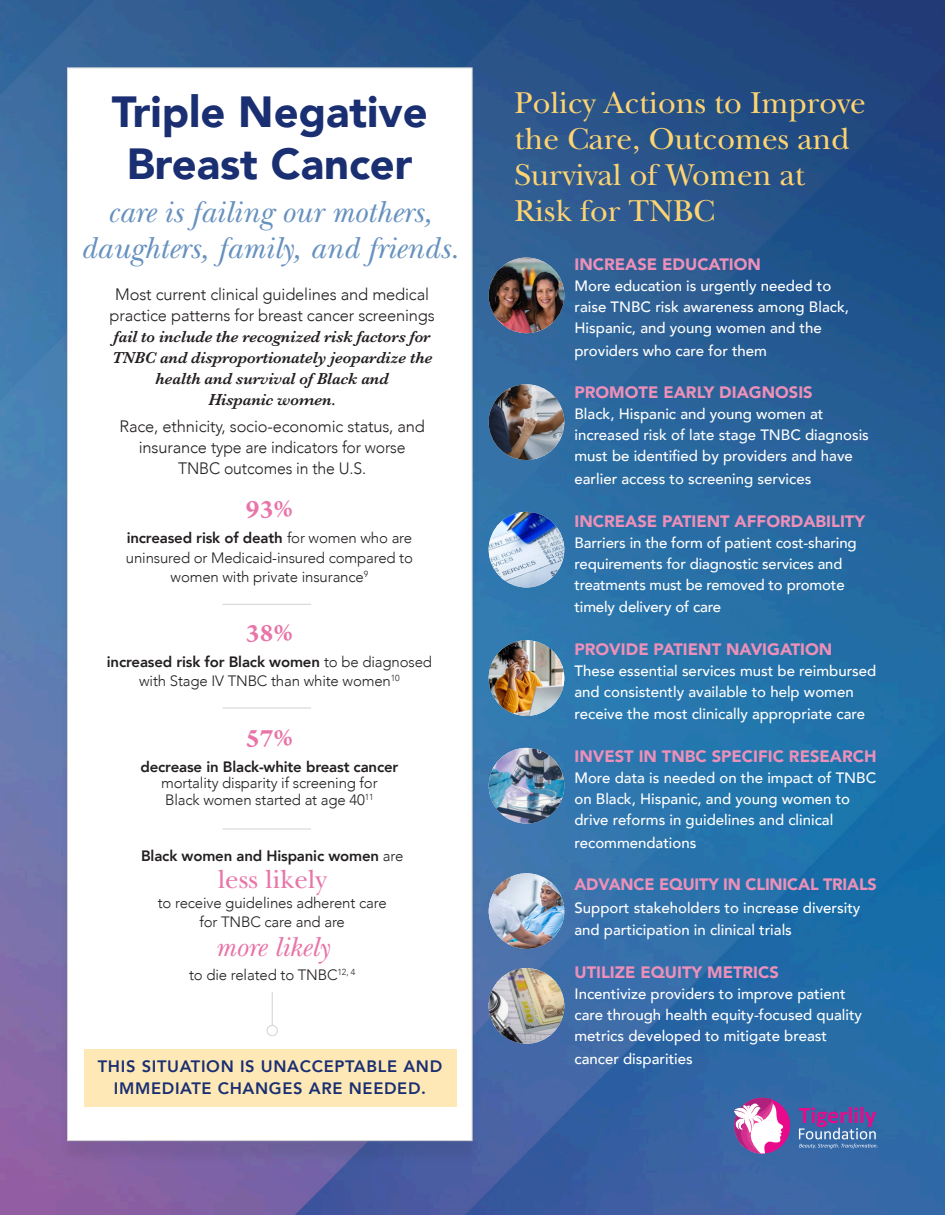
<style>
.page{position:relative;width:945px;height:1215px;background:#fff}
.page>*{position:absolute;margin:0;border:0;box-sizing:border-box;transform-origin:0 0}
.t1{font:900 43.5px/52.2px "Avenir";color:#1a2e72;text-align:center}
.t2{font:31.5px/36px "New Baskerville Std";color:#fed471}
.t3{font:italic 31.5px/36px "New Baskerville Std";color:#6691bf;text-align:center}
.t4{font:italic 28.5px "New Baskerville Std";color:#e874a8}
.t5{font:27px "New Baskerville Std";color:#e874a8}
.t6{font:700 27px "Arno Pro";color:#e874a8}
.t7{font:300 16.5px/21px "Avenir";letter-spacing:-.01em;color:#231f20;text-align:center}
.t8{font:900 16.5px "Avenir";color:#ed90b9}
.t9{font:italic 600 16.5px/21px "Baskerville";letter-spacing:-.01em;color:#231f20;text-align:center}
.t10{font:800 16.5px/22.5px "Avenir";letter-spacing:.04em;color:#1a2e72;text-align:center}
.t11{font:500 15px/21px "Avenir";color:#fff}
.t12{font:300 15px/19.5px "Avenir";letter-spacing:-.01em;color:#231f20;text-align:center}
.t13{font:800 15px "Avenir";letter-spacing:-.01em;color:#231f20}
.s1{font-weight:800}
.s2{font-weight:300}
</style>
<div class="page">
<img style="left:0;top:0;width:945px;height:1215px">
<div style="left:59px;top:74px;width:422px;height:1090px;background:#231f20;opacity:.09"></div>
<div style="left:67px;top:68px;width:405px;height:1073px;background:#fff;border:1px solid #d1d2d4"></div>
<div style="left:267px;top:1025px;width:11px;height:11px;border:1px solid #d1d2d4;border-radius:50%"></div>
<hr style="left:272px;top:992px;width:1px;height:33px;background:#d1d2d4">
<div style="left:84px;top:1049px;width:372px;height:58px;background:#fee8b5"></div>
<hr style="left:222px;top:604px;width:89px;height:1px;background:#d1d2d4">
<hr style="left:222px;top:708px;width:89px;height:1px;background:#d1d2d4">
<hr style="left:222px;top:829px;width:89px;height:1px;background:#d1d2d4">
<img style="left:489px;top:384px;width:75px;height:76px;border-radius:38px">
<img style="left:489px;top:512px;width:75px;height:75px;border-radius:38px">
<img style="left:489px;top:968px;width:75px;height:76px;border-radius:38px">
<img style="left:489px;top:748px;width:75px;height:76px;border-radius:38px">
<img style="left:489px;top:873px;width:75px;height:76px;border-radius:38px">
<img style="left:489px;top:258px;width:75px;height:75px;border-radius:38px">
<img style="left:489px;top:640px;width:75px;height:76px;border-radius:38px">
<div style="left:734px;top:1098px;width:56px;height:55px;background:#e80a8a;border-radius:50%"></div>
<svg style="left:729px;top:1098px;width:55px;height:55px;background:#c08bbf"></svg>
<svg style="left:799px;top:1107px;width:79px;height:42px;background:#6469ab"></svg>
<h1 class="t1" style="left:112px;top:85px;width:317px">Triple Negative<br>Breast Cancer</h1>
<h2 class="t3" style="left:81px;top:194px;width:380px">care is failing our mothers, daughters, family, and friends.</h2>
<p class="t7" style="left:110px;top:283px;width:327px">Most current clinical guidelines and medical practice patterns for breast cancer screenings</p>
<p class="t9" style="left:112px;top:326px;width:322px">fail to include the recognized risk factors for TNBC and disproportionately jeopardize the health and survival of Black and<br>Hispanic women.</p>
<p class="t7" style="left:119px;top:416px;width:307px">Race, ethnicity, socio-economic status, and insurance type are indicators for worse<br>TNBC outcomes in the U.S.</p>
<h3 class="t6" style="left:246px;top:493px;width:49px">93%</h3>
<p class="t12" style="left:126px;top:529px;width:289px"><span class="s1">increased risk of death</span> for women who are uninsured or Medicaid-insured compared to women with private insurance<sup>9</sup></p>
<h3 class="t6" style="left:246px;top:617px;width:49px">38%</h3>
<p class="t12" style="left:107px;top:652px;width:327px"><span class="s1">increased risk for Black women</span> to be diagnosed with Stage IV TNBC than white women<sup>10</sup></p>
<h3 class="t6" style="left:246px;top:722px;width:49px">57%</h3>
<p class="t13" style="left:140px;top:755px;width:259px">decrease in Black-white breast cancer</p>
<p class="t12" style="left:161px;top:775px;width:218px;line-height:16.5px;text-align:left">mortality disparity if screening for<br>Black women started at age 40<sup>11</sup></p>
<p class="t13" style="left:141px;top:844px;width:264px">Black women and Hispanic women <span class="s2">are</span></p>
<h3 class="t5" style="left:218px;top:864px;width:111px">less likely</h3>
<p class="t12" style="left:158px;top:893px;width:230px">to receive guidelines adherent care for TNBC care and are</p>
<h3 class="t4" style="left:215px;top:930px;width:116px">more likely</h3>
<p class="t12" style="left:189px;top:965px;width:168px">to die related to TNBC<sup>12,</sup> <sup>4</sup></p>
<p class="t10" style="left:98px;top:1055px;width:346px">THIS SITUATION IS UNACCEPTABLE AND<br>IMMEDIATE CHANGES ARE NEEDED.</p>
<h2 class="t2" style="left:514px;top:85px;width:353px">Policy Actions to Improve the Care, Outcomes and<br>Survival of Women at<br>Risk for TNBC</h2>
<p class="t8" style="left:574px;top:250px;width:188px">INCREASE EDUCATION</p>
<p class="t11" style="left:574px;top:275px;width:276px">More education is urgently needed to raise TNBC risk awareness among Black,<br>Hispanic, and young women and the</p>
<p class="t11" style="left:574px;top:339px;width:194px">providers who care for them</p>
<p class="t8" style="left:574px;top:379px;width:240px">PROMOTE EARLY DIAGNOSIS</p>
<p class="t11" style="left:574px;top:403px;width:296px">Black, Hispanic and young women at increased risk of late stage TNBC diagnosis must be identified by providers and have</p>
<p class="t11" style="left:574px;top:467px;width:238px">earlier access to screening services</p>
<p class="t8" style="left:574px;top:507px;width:292px">INCREASE PATIENT AFFORDABILITY</p>
<p class="t11" style="left:574px;top:531px;width:284px">Barriers in the form of patient cost-sharing requirements for diagnostic services and treatments must be removed to promote</p>
<p class="t11" style="left:574px;top:596px;width:148px">timely delivery of care</p>
<p class="t8" style="left:574px;top:635px;width:259px">PROVIDE PATIENT NAVIGATION</p>
<p class="t11" style="left:574px;top:659px;width:303px">These essential services must be reimbursed and consistently available to help women</p>
<p class="t11" style="left:574px;top:703px;width:292px">receive the most clinically appropriate care</p>
<p class="t8" style="left:574px;top:742px;width:304px">INVEST IN TNBC SPECIFIC RESEARCH</p>
<p class="t11" style="left:574px;top:767px;width:303px">More data is needed on the impact of TNBC on Black, Hispanic, and young women to drive reforms in guidelines and clinical</p>
<p class="t11" style="left:574px;top:831px;width:124px">recommendations</p>
<p class="t8" style="left:574px;top:871px;width:304px">ADVANCE EQUITY IN CLINICAL TRIALS</p>
<p class="t11" style="left:574px;top:896px;width:287px;line-height:22.5px">Support stakeholders to increase diversity and participation in clinical trials</p>
<p class="t8" style="left:574px;top:958px;width:206px">UTILIZE EQUITY METRICS</p>
<p class="t11" style="left:574px;top:983px;width:289px">Incentivize providers to improve patient care through health equity-focused quality metrics developed to mitigate breast</p>
<p class="t11" style="left:574px;top:1047px;width:120px">cancer disparities</p>
</div>
